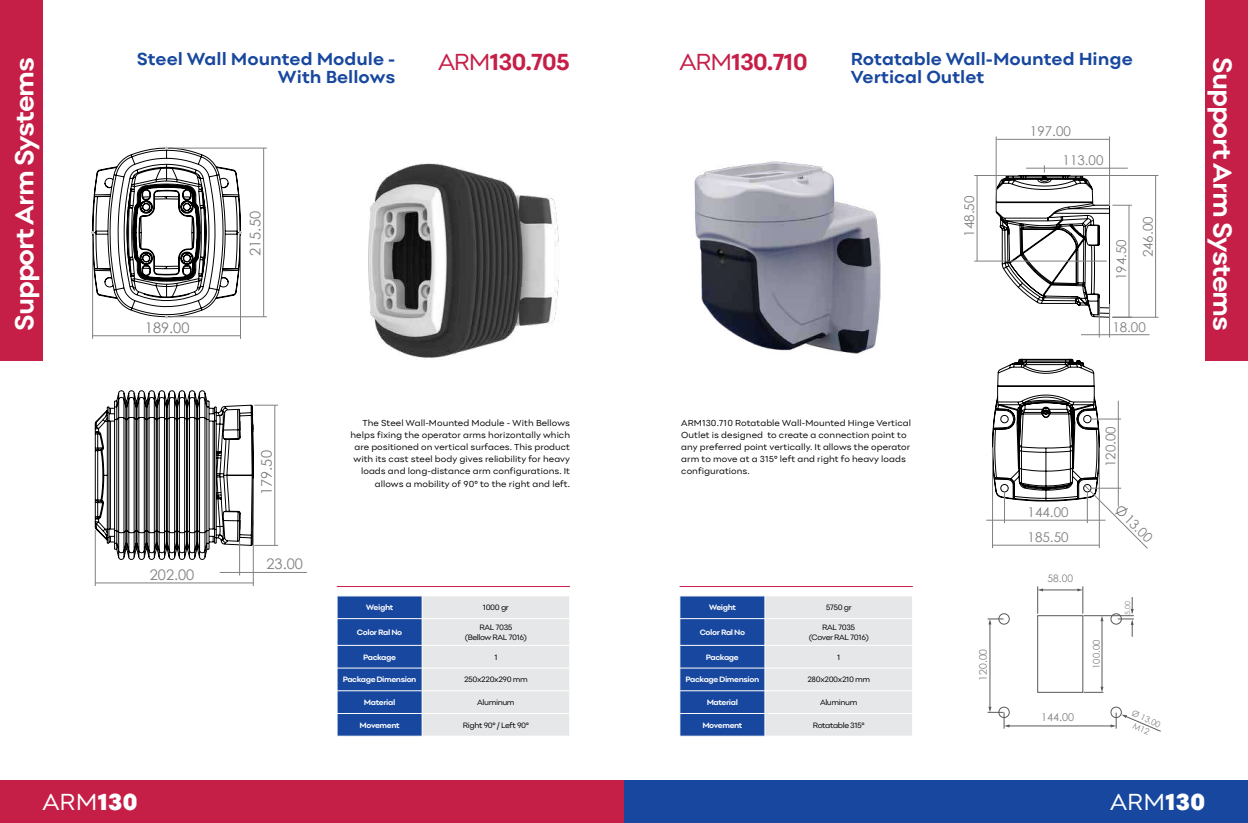
<style>
.page{position:relative;width:1248px;height:823px;background:#fff}
.page>*{position:absolute;margin:0;border:0;box-sizing:border-box;transform-origin:0 0}
.t1{font:700 27px "Point";letter-spacing:-.04em;color:#fff}
.t2{font:700 24px "Point";letter-spacing:-.05em;color:#c51e47}
.t3{font:24px "Point";color:#fff}
.t4{font:700 18px/18px "Point";color:#17479e;text-align:right}
.t5{font:14.6px "Century Gothic";color:#808080}
.t6{font:13.4px/28.8px "Century Gothic";color:#808080}
.t7{font:10.8px "Century Gothic";color:#808080}
.t8{font:10.4px "Century Gothic";color:#808080}
.t9{font:10.3px "Century Gothic";color:#808080}
.t10{font:9.3px "Century Gothic";color:#808080;scale:1.04 1}
.t11{font:9px/12px "Point";letter-spacing:.005em;color:#000;text-align:right}
.t12{font:8.4px/11.6px "Century Gothic";color:#808080;text-align:center}
.t13{font:8px/9.6px "Point";letter-spacing:-.05em;color:#000;text-align:center}
.t14{font:700 8px "Point";letter-spacing:-.05em;color:#fff}
.t15{font:7px "Century Gothic";color:#808080}
.s1{font-weight:400}
.s2{font-weight:900}
</style>
<div class="page">
<div style="left:0;top:0;width:43px;height:360px;background:#c51e47"></div>
<hr style="left:337px;top:585px;width:233px;height:1px;background:#c51e47">
<svg style="left:337px;top:596px;width:232px;height:139px;background:#9fb1cf"></svg>
<img style="left:368px;top:163px;width:191px;height:195px">
<svg style="left:92px;top:317px;width:161px;height:242px"></svg>
<svg style="left:91px;top:146px;width:151px;height:173px"></svg>
<hr style="left:240px;top:235px;width:1px;height:103px;background:#808080">
<hr style="left:92px;top:235px;width:1px;height:103px;background:#808080">
<hr style="left:170px;top:148px;width:97px;height:1px;background:#808080">
<hr style="left:170px;top:316px;width:97px;height:1px;background:#808080">
<hr style="left:93px;top:335px;width:147px;height:1px;background:#808080">
<hr style="left:263px;top:148px;width:1px;height:168px;background:#808080">
<hr style="left:239px;top:540px;width:1px;height:35px;background:#808080">
<hr style="left:253px;top:478px;width:1px;height:107px;background:#808080">
<hr style="left:95px;top:529px;width:1px;height:56px;background:#808080">
<svg style="left:254px;top:404px;width:24px;height:1px"></svg>
<svg style="left:255px;top:544px;width:23px;height:1px"></svg>
<hr style="left:257px;top:571px;width:50px;height:1px;background:#808080">
<hr style="left:95px;top:582px;width:158px;height:1px;background:#808080">
<hr style="left:274px;top:405px;width:1px;height:140px;background:#808080">
<div style="left:0;top:780px;width:624px;height:42px;background:#c51e47"></div>
<div style="left:1205px;top:0;width:42px;height:360px;background:#c51e47"></div>
<hr style="left:679px;top:585px;width:233px;height:1px;background:#c51e47">
<svg style="left:679px;top:596px;width:233px;height:139px;background:#9fb0cf"></svg>
<img style="left:694px;top:161px;width:187px;height:193px">
<hr style="left:974px;top:175px;width:44px;height:1px;background:#808080">
<hr style="left:974px;top:261px;width:132px;height:1px;background:#808080">
<hr style="left:976px;top:175px;width:1px;height:86px;background:#808080">
<hr style="left:1109px;top:304px;width:1px;height:33px;background:#808080">
<hr style="left:1098px;top:298px;width:1px;height:39px;background:#808080">
<hr style="left:1109px;top:136px;width:1px;height:70px;background:#808080">
<hr style="left:995px;top:136px;width:1px;height:63px;background:#808080">
<hr style="left:1070px;top:175px;width:88px;height:1px;background:#808080">
<hr style="left:1112px;top:317px;width:46px;height:1px;background:#808080">
<hr style="left:1109px;top:334px;width:40px;height:1px;background:#808080">
<svg style="left:1081px;top:334px;width:28px;height:1px"></svg>
<svg style="left:995px;top:165px;width:136px;height:153px"></svg>
<hr style="left:996px;top:139px;width:113px;height:1px;background:#808080">
<hr style="left:1155px;top:175px;width:1px;height:142px;background:#808080">
<hr style="left:1128px;top:205px;width:1px;height:112px;background:#808080">
<svg style="left:986px;top:359px;width:162px;height:190px"></svg>
<div style="left:624px;top:780px;width:623px;height:42px;background:#17479e"></div>
<svg style="left:987px;top:586px;width:174px;height:145px"></svg>
<h1 class="t1" style="left:8px;top:330px;width:275px;rotate:-90deg">Support Arm Systems</h1>
<h3 class="t4" style="left:137px;top:50px;width:260px">Steel Wall Mounted Module -<br>With Bellows</h3>
<h2 class="t2" style="left:438px;top:47px;width:133px"><span class="s1">ARM</span>130.705</h2>
<h3 class="t5" style="left:245px;top:256px;width:46px;rotate:-90deg">05 . 512</h3>
<h3 class="t5" style="left:145px;top:317px;width:46px">189.00</h3>
<h3 class="t5" style="left:150px;top:564px;width:46px">202.00</h3>
<h2 class="t3" style="left:43px;top:787px;width:97px">ARM<span class="s2">130</span></h2>
<h3 class="t5" style="left:256px;top:494px;width:46px;rotate:-90deg">179.50</h3>
<h3 class="t5" style="left:266px;top:553px;width:38px">23.00</h3>
<p class="t11" style="left:350px;top:417px;width:221px">The Steel Wall-Mounted Module - With Bellows helps fixing the operator arms horizontally which are positioned on vertical surfaces. This product with its cast steel body gives reliability for heavy loads and long-distance arm configurations. It allows a mobility of 90° to the right and left.</p>
<p class="t14" style="left:366px;top:602px;width:29px">Weight</p>
<p class="t13" style="left:483px;top:602px;width:28px">1000 gr</p>
<p class="t14" style="left:357px;top:627px;width:47px">Color Ral No</p>
<p class="t13" style="left:465px;top:622px;width:64px">RAL 7035<br>(Bellow RAL 7016)</p>
<p class="t14" style="left:363px;top:651px;width:34px">Package</p>
<p class="t13" style="left:494px;top:651px;width:5px">1</p>
<p class="t14" style="left:343px;top:674px;width:75px">Package Dimension</p>
<p class="t13" style="left:464px;top:674px;width:65px">250x220x290 mm</p>
<p class="t14" style="left:364px;top:697px;width:33px">Material</p>
<p class="t13" style="left:477px;top:697px;width:39px">Aluminum</p>
<p class="t14" style="left:359px;top:719px;width:42px">Movement</p>
<p class="t13" style="left:463px;top:719px;width:67px">Right 90° / Left 90°</p>
<h2 class="t2" style="left:679px;top:47px;width:130px"><span class="s1">ARM</span>130.710</h2>
<h3 class="t4" style="left:850px;top:50px;width:283px;text-align:left">Rotatable Wall-Mounted Hinge<br>Vertical Outlet</h3>
<h3 class="t6" style="left:954px;top:236px;width:42px;rotate:-90deg">148.50</h3>
<h3 class="t6" style="left:1062px;top:117px;width:42px;text-indent:-33px">197.00<br>113.00</h3>
<h3 class="t6" style="left:1107px;top:257px;width:42px;line-height:26.5px;text-indent:-23px;rotate:-90deg">194.50<br>246.00</h3>
<h3 class="t6" style="left:1112px;top:312px;width:35px">18.00</h3>
<p class="t11" style="left:681px;top:417px;width:231px;text-align:left">ARM130.710 Rotatable Wall-Mounted Hinge Vertical Outlet is designed to create a connection point to any preferred point vertically. It allows the operator arm to move at a 315° left and right fo heavy loads configurations.</p>
<p class="t14" style="left:708px;top:602px;width:29px">Weight</p>
<p class="t13" style="left:825px;top:602px;width:28px">5750 gr</p>
<p class="t14" style="left:699px;top:627px;width:47px">Color Ral No</p>
<p class="t13" style="left:808px;top:622px;width:62px">RAL 7035<br>(Cover RAL 7016)</p>
<p class="t14" style="left:705px;top:651px;width:34px">Package</p>
<p class="t13" style="left:837px;top:651px;width:5px">1</p>
<p class="t14" style="left:685px;top:674px;width:75px">Package Dimension</p>
<p class="t13" style="left:807px;top:674px;width:64px">280x200x210 mm</p>
<p class="t14" style="left:706px;top:697px;width:33px">Material</p>
<p class="t13" style="left:820px;top:697px;width:39px">Aluminum</p>
<p class="t14" style="left:702px;top:719px;width:42px">Movement</p>
<p class="t13" style="left:812px;top:719px;width:53px">Rotatable 315°</p>
<h3 class="t6" style="left:1095px;top:467px;width:42px;rotate:-90deg">120.00</h3>
<h3 class="t6" style="left:1027px;top:497px;width:42px">144.00</h3>
<h3 class="t6" style="left:1027px;top:522px;width:42px">185.50</h3>
<p class="t9" style="left:1047px;top:571px;width:27px">58.00</p>
<p class="t8" style="left:975px;top:680px;width:33px;rotate:-90deg">120.00</p>
<p class="t10" style="left:1089px;top:668px;width:30px;rotate:-90deg">100.00</p>
<p class="t7" style="left:1041px;top:709px;width:34px">144.00</p>
<h3 class="t6" style="left:1136px;top:505px;width:35px;rotate:45deg">13.00</h3>
<p class="t15" style="left:1122px;top:614px;width:15px;rotate:-90deg">5.00</p>
<p class="t12" style="left:1134px;top:706px;width:32px;rotate:25deg">Ø 13.00<br>M12</p>
<h1 class="t1" style="left:1238px;top:57px;width:275px;rotate:90deg">Support Arm Systems</h1>
<h2 class="t3" style="left:1109px;top:787px;width:97px">ARM<span class="s2">130</span></h2>
</div>
